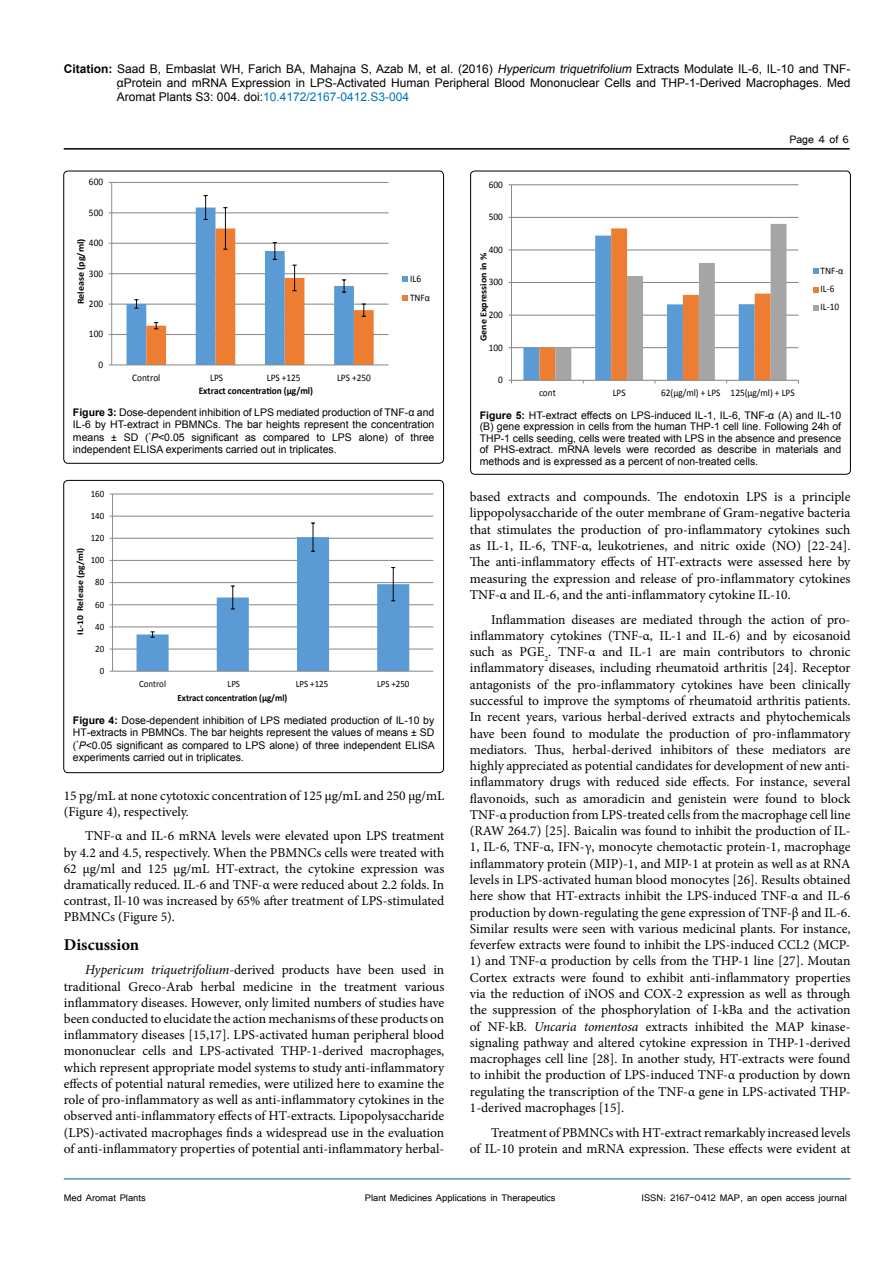
<style>
.page{position:relative;width:893px;height:1263px;background:#fff}
.page>*{position:absolute;margin:0;border:0;box-sizing:border-box;transform-origin:0 0}
.SH{font:700 16.5px "Minion Pro";color:#000}
.t1{font:13.5px/16.2px "Minion Pro";color:#000;text-align:justify}
.t2{font:13.5px "Tunga";color:#000}
.t3{font:12px/14.4px "Arial";color:#000;text-align:justify}
.t4{font:12px "Tunga";color:#000}
.t5{font:10.5px/12.6px "Arial";color:#000;text-align:justify}
.t6{font:10.05px/18px "Calibri";color:#000;scale:.93 1}
.t7{font:700 10.05px "Calibri";color:#000;scale:.93 1}
.t8{font:9.6px "Calibri";color:#000;scale:.93 1}
.t9{font:700 9.6px "Calibri";color:#000;scale:.93 1}
.t10{font:700 9.3px "Calibri";color:#000;scale:1.08 1}
.t11{font:700 8.85px "Calibri";color:#000;scale:1.08 1}
.s1{font-weight:700}
.s2{font-style:italic}
.s3{color:#0072bc}
</style>
<div class="page">
<hr style="left:64px;top:148px;width:786px;height:2px;background:#000">
<hr style="left:64px;top:1179px;width:786px;height:1px;background:#005a96">
<div style="left:64px;top:480px;width:380px;height:293px;border:1px solid #000;border-radius:4px"></div>
<svg style="left:109px;top:493px;width:325px;height:179px"></svg>
<div style="left:471px;top:171px;width:379px;height:303px;border:1px solid #000;border-radius:4px"></div>
<svg style="left:508px;top:184px;width:311px;height:200px"></svg>
<div style="left:64px;top:171px;width:380px;height:292px;border:1px solid #000;border-radius:4px"></div>
<hr style="left:112px;top:334px;width:277px;height:1px;background:#898989">
<hr style="left:112px;top:304px;width:277px;height:1px;background:#898989">
<hr style="left:112px;top:273px;width:277px;height:1px;background:#898989">
<hr style="left:112px;top:243px;width:277px;height:1px;background:#898989">
<hr style="left:112px;top:213px;width:277px;height:1px;background:#898989">
<hr style="left:112px;top:182px;width:277px;height:1px;background:#898989">
<svg style="left:127px;top:195px;width:247px;height:170px"></svg>
<hr style="left:111px;top:182px;width:1px;height:183px;background:#898989">
<hr style="left:112px;top:365px;width:277px;height:1px;background:#898989">
<svg style="left:403px;top:276px;width:5px;height:6px"></svg>
<svg style="left:403px;top:295px;width:5px;height:6px"></svg>
<p class="t3" style="left:117px;top:61px;width:735px;text-indent:-53px"><span class="s1">Citation:</span> Saad B, Embaslat WH, Farich BA, Mahajna S, Azab M, et al. (2016) <span class="s2">Hypericum triquetrifolium</span> Extracts Modulate IL-6, IL-10 and TNF&shy;αProtein and mRNA Expression in LPS-Activated Human Peripheral Blood Mononuclear Cells and THP-1-Derived Macrophages. Med Aromat Plants S3: 004. doi:<span class="s3">10.4172/2167-0412.S3-004</span></p>
<p class="t2" style="left:789px;top:131px;width:61px">Page 4 of 6</p>
<p class="t6" style="left:89px;top:173px;width:17px">600</p>
<p class="t6" style="left:89px;top:203px;width:17px">500</p>
<p class="t10" style="left:75px;top:304px;width:62px;rotate:-90deg">Release (pg/ml)</p>
<p class="t6" style="left:89px;top:234px;width:17px">400</p>
<p class="t6" style="left:89px;top:264px;width:17px">300</p>
<p class="t6" style="left:89px;top:295px;width:17px">200</p>
<p class="t6" style="left:89px;top:325px;width:17px">100</p>
<p class="t6" style="left:98px;top:355px;width:7px">0</p>
<p class="t6" style="left:132px;top:369px;width:32px">Control</p>
<p class="t6" style="left:210px;top:369px;width:15px">LPS</p>
<p class="t6" style="left:267px;top:369px;width:38px">LPS +125</p>
<p class="t6" style="left:337px;top:369px;width:38px">LPS +250</p>
<p class="t7" style="left:199px;top:385px;width:124px">Extract concentration (µg/ml)</p>
<p class="t6" style="left:410px;top:269px;width:23px;line-height:19.2px">IL6<br>TNFα</p>
<p class="t5" style="left:73px;top:406px;width:363px"><span class="s1">Figure 3:</span> Dose-dependent inhibition of LPS mediated production of TNF-α and IL-6 by HT-extract in PBMNCs. The bar heights represent the concentration means ± SD (<sup>*</sup><span class="s2">P</span>&lt;0.05 significant as compared to LPS alone) of three independent ELISA experiments carried out in triplicates.</p>
<p class="t8" style="left:91px;top:487px;width:16px">160</p>
<p class="t8" style="left:91px;top:510px;width:16px">140</p>
<p class="t8" style="left:91px;top:532px;width:16px">120</p>
<p class="t11" style="left:75px;top:635px;width:82px;rotate:-90deg">IL-10 Release (pg/ml)</p>
<p class="t8" style="left:91px;top:554px;width:16px">100</p>
<p class="t8" style="left:95px;top:576px;width:11px">80</p>
<p class="t8" style="left:95px;top:598px;width:11px">60</p>
<p class="t8" style="left:95px;top:620px;width:11px">40</p>
<p class="t8" style="left:95px;top:643px;width:11px">20</p>
<p class="t8" style="left:100px;top:665px;width:6px">0</p>
<p class="t8" style="left:139px;top:677px;width:30px">Control</p>
<p class="t8" style="left:228px;top:677px;width:15px">LPS</p>
<p class="t8" style="left:296px;top:677px;width:36px">LPS +125</p>
<p class="t8" style="left:377px;top:677px;width:36px">LPS +250</p>
<p class="t9" style="left:178px;top:692px;width:120px">Extract concentration (µg/ml)</p>
<p class="t5" style="left:73px;top:714px;width:363px"><span class="s1">Figure 4:</span> Dose-dependent inhibition of LPS mediated production of IL-10 by HT<span class="s2">-</span>extracts in PBMNCs. The bar heights represent the values of means ± SD (<sup>*</sup><span class="s2">P</span>&lt;0.05 significant as compared to LPS alone) of three independent ELISA experiments carried out in triplicates.</p>
<p class="t1" style="left:64px;top:787px;width:382px">15 pg/mL at none cytotoxic concentration of 125 µg/mL and 250 µg/mL (Figure 4), respectively.</p>
<p class="t1" style="left:64px;top:828px;width:382px;text-indent:21px">TNF-α and IL-6 mRNA levels were elevated upon LPS treatment by 4.2 and 4.5, respectively. When the PBMNCs cells were treated with 62 µg/ml and 125 µg/mL HT-extract, the cytokine expression was dramatically reduced. IL-6 and TNF-α were reduced about 2.2 folds. In contrast, Il-10 was increased by 65% after treatment of LPS-stimulated PBMNCs (Figure 5).</p>
<p class="SH" style="left:64px;top:933px;width:77px">Discussion</p>
<p class="t1" style="left:64px;top:962px;width:382px;text-indent:21px"><span class="s2">Hypericum triquetrifolium</span>-derived products have been used in traditional Greco-Arab herbal medicine in the treatment various inflammatory diseases. However, only limited numbers of studies have been conducted to elucidate the action mechanisms of these products on inflammatory diseases [15,17]. LPS-activated human peripheral blood mononuclear cells and LPS-activated THP-1-derived macrophages, which represent appropriate model systems to study anti-inflammatory effects of potential natural remedies, were utilized here to examine the role of pro-inflammatory as well as anti-inflammatory cytokines in the observed anti-inflammatory effects of HT-extracts<span class="s2">.</span> Lipopolysaccharide (LPS)-activated macrophages finds a widespread use in the evaluation of anti-inflammatory properties of potential anti-inflammatory herbal-</p>
<p class="t6" style="left:489px;top:175px;width:17px">600</p>
<p class="t6" style="left:489px;top:208px;width:17px">500</p>
<p class="t6" style="left:489px;top:241px;width:17px">400</p>
<p class="t10" style="left:477px;top:341px;width:83px;rotate:-90deg">Gene Expression in %</p>
<p class="t6" style="left:489px;top:273px;width:17px">300</p>
<p class="t6" style="left:489px;top:306px;width:17px">200</p>
<p class="t6" style="left:489px;top:338px;width:17px">100</p>
<p class="t6" style="left:498px;top:371px;width:7px">0</p>
<p class="t6" style="left:821px;top:262px;width:26px">TNF-α<br>IL-6<br>IL-10</p>
<p class="t6" style="left:539px;top:384px;width:20px">cont</p>
<p class="t6" style="left:613px;top:384px;width:15px">LPS</p>
<p class="t6" style="left:661px;top:384px;width:145px">62(µg/ml) + LPS 125(µg/ml) + LPS</p>
<p class="t5" style="left:480px;top:409px;width:363px;line-height:11.6px"><span class="s1">Figure 5:</span> HT-extract effects on LPS-induced IL-1, IL-6, TNF-α (A) and IL-10 (B) gene expression in cells from the human THP-1 cell line. Following 24h of THP-1 cells seeding, cells were treated with LPS in the absence and presence of PHS-extract. mRNA levels were recorded as describe in materials and methods and is expressed as a percent of non-treated cells.</p>
<p class="t1" style="left:470px;top:489px;width:382px">based extracts and compounds. The endotoxin LPS is a principle lippopolysaccharide of the outer membrane of Gram-negative bacteria that stimulates the production of pro-inflammatory cytokines such as IL-1, IL-6, TNF-α, leukotrienes, and nitric oxide (NO) [22-24].<br>The anti-inflammatory effects of HT-extracts were assessed here by measuring the expression and release of pro-inflammatory cytokines TNF-α and IL-6, and the anti-inflammatory cytokine IL-10.</p>
<p class="t1" style="left:470px;top:611px;width:382px;text-indent:21px">Inflammation diseases are mediated through the action of pro&shy;inflammatory cytokines (TNF-α, IL-1 and IL-6) and by eicosanoid such as PGE<sub>2</sub>. TNF-α and IL-1 are main contributors to chronic inflammatory diseases, including rheumatoid arthritis [24]. Receptor antagonists of the pro-inflammatory cytokines have been clinically successful to improve the symptoms of rheumatoid arthritis patients.<br>In recent years, various herbal-derived extracts and phytochemicals have been found to modulate the production of pro-inflammatory mediators. Thus, herbal-derived inhibitors of these mediators are highly appreciated as potential candidates for development of new anti&shy;inflammatory drugs with reduced side effects. For instance, several flavonoids, such as amoradicin and genistein were found to block TNF-α production from LPS-treated cells from the macrophage cell line (RAW 264.7) [25]. Baicalin was found to inhibit the production of IL-1, IL-6, TNF-α, IFN-γ, monocyte chemotactic protein-1, macrophage inflammatory protein (MIP)-1, and MIP-1 at protein as well as at RNA levels in LPS-activated human blood monocytes [26]. Results obtained here show that HT-extracts inhibit the LPS-induced TNF-α and IL-6 production by down-regulating the gene expression of TNF-β and IL-6.<br>Similar results were seen with various medicinal plants. For instance, feverfew extracts were found to inhibit the LPS-induced CCL2 (MCP-</p>
<p class="t1" style="left:470px;top:953px;width:382px">1) and TNF-α production by cells from the THP-1 line [27]. Moutan Cortex extracts were found to exhibit anti-inflammatory properties via the reduction of iNOS and COX-2 expression as well as through the suppression of the phosphorylation of I-kBa and the activation of NF-kB. <span class="s2">Uncaria tomentosa</span> extracts inhibited the MAP kinase&shy;signaling pathway and altered cytokine expression in THP-1-derived macrophages cell line [28]. In another study, HT-extracts were found to inhibit the production of LPS-induced TNF-α production by down regulating the transcription of the TNF-α gene in LPS-activated THP-1-derived macrophages [15].</p>
<p class="t1" style="left:470px;top:1124px;width:382px;text-align:right">Treatment of PBMNCs with HT-extract remarkably increased levels<br>of IL-10 protein and mRNA expression. These effects were evident at</p>
<p class="t4" style="left:64px;top:1189px;width:83px">Med Aromat Plants</p>
<p class="t4" style="left:365px;top:1189px;width:192px">Plant Medicines Applications in Therapeutics</p>
<p class="t4" style="left:641px;top:1189px;width:207px">ISSN: 2167-0412 MAP, an open access journal</p>
</div>
